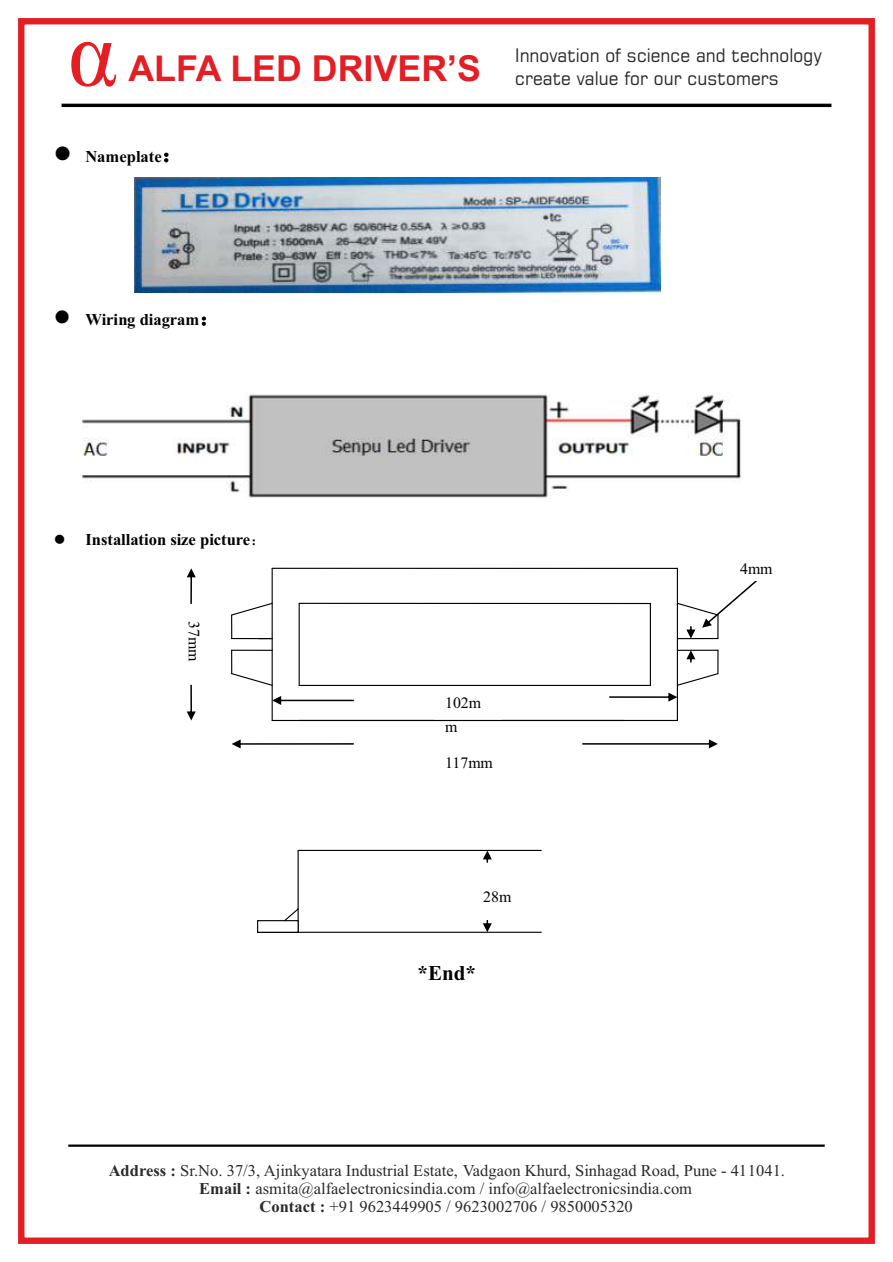
<style>
.page{position:relative;width:893px;height:1262px;background:#fff}
.page>*{position:absolute;margin:0;border:0;box-sizing:border-box;transform-origin:0 0}
.t1{font:94.5px "Times New Roman";color:#e31e24}
.t2{font:700 35.85px "Arial";color:#e31e24}
.t3{font:700 21px "Times New Roman";color:#000}
.t4{font:18.75px/23px "Square 721 BT";color:#2b2a29;scale:.93 1}
.t5{font:16.5px/18.3px "Times New Roman";color:#2b2a29;text-align:center}
.t6{font:700 16.5px "Times New Roman";color:#000}
.t7{font:15.9px/23.4px "Times New Roman";color:#000}
.s1{font-family:"Sim Sun";font-weight:400;font-size:24px}
.s2{font-family:"Sim Sun";font-weight:400;font-size:22.5px}
.s3{font-family:"Sim Sun";font-weight:400;font-size:15.9px}
.s4{font-weight:700}
</style>
<div class="page">
<div style="left:18px;top:18px;width:856px;height:1225px;border:6px solid #e31e24"></div>
<hr style="left:61px;top:104px;width:770px;height:3px;background:#000">
<hr style="left:68px;top:1144px;width:756px;height:2px;background:#000">
<img style="left:135px;top:178px;width:525px;height:114px">
<img style="left:82px;top:393px;width:659px;height:105px">
<hr style="left:298px;top:850px;width:243px;height:1px;background:#000">
<hr style="left:297px;top:850px;width:2px;height:82px;background:#000">
<hr style="left:298px;top:931px;width:243px;height:1px;background:#000">
<div style="left:257px;top:920px;width:42px;height:12px;border:1px solid #000"></div>
<svg style="left:283px;top:907px;width:16px;height:15px"></svg>
<svg style="left:483px;top:851px;width:9px;height:11px"></svg>
<svg style="left:483px;top:920px;width:9px;height:12px"></svg>
<hr style="left:272px;top:568px;width:405px;height:1px;background:#000">
<hr style="left:271px;top:568px;width:2px;height:152px;background:#000">
<hr style="left:272px;top:720px;width:405px;height:1px;background:#000">
<hr style="left:676px;top:568px;width:2px;height:152px;background:#000">
<hr style="left:232px;top:649px;width:40px;height:2px;background:#000">
<hr style="left:677px;top:638px;width:41px;height:1px;background:#000">
<hr style="left:677px;top:649px;width:41px;height:2px;background:#000">
<svg style="left:231px;top:650px;width:42px;height:36px"></svg>
<svg style="left:231px;top:602px;width:42px;height:37px"></svg>
<svg style="left:187px;top:568px;width:9px;height:36px"></svg>
<svg style="left:187px;top:684px;width:9px;height:36px"></svg>
<svg style="left:232px;top:739px;width:122px;height:9px"></svg>
<svg style="left:582px;top:739px;width:136px;height:9px"></svg>
<svg style="left:272px;top:696px;width:82px;height:9px"></svg>
<svg style="left:609px;top:692px;width:68px;height:9px"></svg>
<hr style="left:299px;top:603px;width:351px;height:1px;background:#000">
<hr style="left:298px;top:603px;width:2px;height:82px;background:#000">
<hr style="left:299px;top:685px;width:351px;height:1px;background:#000">
<hr style="left:649px;top:603px;width:2px;height:82px;background:#000">
<svg style="left:676px;top:580px;width:81px;height:58px"></svg>
<svg style="left:676px;top:650px;width:43px;height:36px"></svg>
<h1 class="t1" style="left:67px;top:20px;width:51px">α</h1>
<h2 class="t2" style="left:128px;top:55px;width:354px">ALFA LED DRIVER’S</h2>
<p class="t4" style="left:515px;top:46px;width:331px">Innovation of science and technology create value for our customers</p>
<p class="t6" style="left:54px;top:150px;width:133px">● Nameplate<span class="s1">：</span></p>
<p class="t6" style="left:54px;top:314px;width:169px">● Wiring diagram<span class="s2">：</span></p>
<p class="t6" style="left:54px;top:534px;width:214px">● Installation size picture<span class="s3">：</span></p>
<p class="t7" style="left:204px;top:620px;width:42px;rotate:90deg">37mm</p>
<p class="t7" style="left:445px;top:692px;width:38px">102m m</p>
<p class="t7" style="left:445px;top:752px;width:49px">117mm</p>
<p class="t7" style="left:483px;top:887px;width:30px">28m</p>
<p class="t3" style="left:417px;top:966px;width:60px">*End*</p>
<p class="t7" style="left:740px;top:558px;width:34px">4mm</p>
<p class="t5" style="left:109px;top:1162px;width:677px"><span class="s4">Address :</span> Sr.No. 37/3, Ajinkyatara Industrial Estate, Vadgaon Khurd, Sinhagad Road, Pune - 411041.<br><span class="s4">Email :</span> asmita@alfaelectronicsindia.com / info@alfaelectronicsindia.com<br><span class="s4">Contact :</span> +91 9623449905 / 9623002706 / 9850005320</p>
</div>
